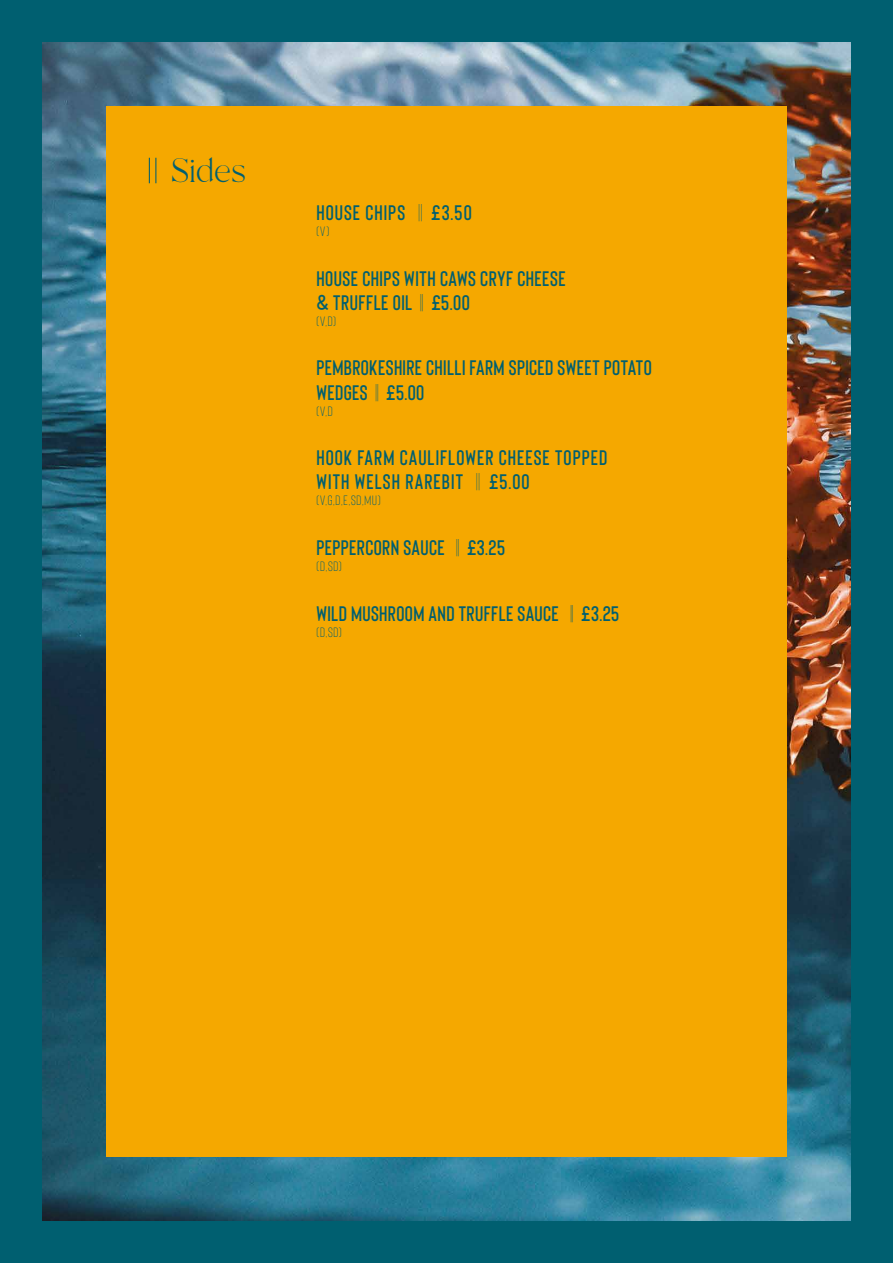
<style>
.page{position:relative;width:893px;height:1263px;background:#005f70}
.page>*{position:absolute;margin:0;border:0;box-sizing:border-box;transform-origin:0 0}
.t1{font:48px "Branch";letter-spacing:-.005em;color:#005f70}
.t2{font:600 21px/24px "Bison";letter-spacing:.025em;color:#005f70}
.t3{font:600 21px/24px "Bison";letter-spacing:.05em;color:#005f70}
.t4{font:13.5px "Bison";letter-spacing:.06em;color:#005f70}
.s1{font-weight:300}
</style>
<div class="page">
<img style="left:43px;top:43px;width:807px;height:1177px">
<div style="left:106px;top:106px;width:681px;height:1051px;background:#f5a800"></div>
<svg style="left:149px;top:158px;width:7px;height:25px"></svg>
<h1 class="t1" style="left:171px;top:150px;width:77px">Sides</h1>
<p class="t3" style="left:316px;top:200px;width:157px">HOUSE CHIPS <span class="s1">||</span> £3.50</p>
<p class="t4" style="left:316px;top:223px;width:14px">(V)</p>
<p class="t2" style="left:316px;top:265px;width:251px">HOUSE CHIPS WITH CAWS CRYF CHEESE &amp; TRUFFLE OIL <span class="s1">||</span> £5.00</p>
<p class="t4" style="left:316px;top:313px;width:21px">(V,D)</p>
<p class="t2" style="left:316px;top:355px;width:337px">PEMBROKESHIRE CHILLI FARM SPICED SWEET POTATO<br>WEDGES <span class="s1">||</span> £5.00</p>
<p class="t4" style="left:316px;top:403px;width:18px">(V,D</p>
<p class="t3" style="left:316px;top:445px;width:292px">HOOK FARM CAULIFLOWER CHEESE TOPPED<br>WITH WELSH RAREBIT <span class="s1">||</span> £5.00</p>
<p class="t4" style="left:316px;top:492px;width:66px">(V,G,D,E,SD,Mu)</p>
<p class="t2" style="left:316px;top:535px;width:190px">PEPPERCORN SAUCE <span class="s1">||</span> £3.25</p>
<p class="t4" style="left:316px;top:558px;width:27px">(D,SD)</p>
<p class="t2" style="left:316px;top:600px;width:305px">WILD MUSHROOM AND TRUFFLE SAUCE <span class="s1">||</span> £3.25</p>
<p class="t4" style="left:316px;top:624px;width:27px">(D,SD)</p>
</div>
